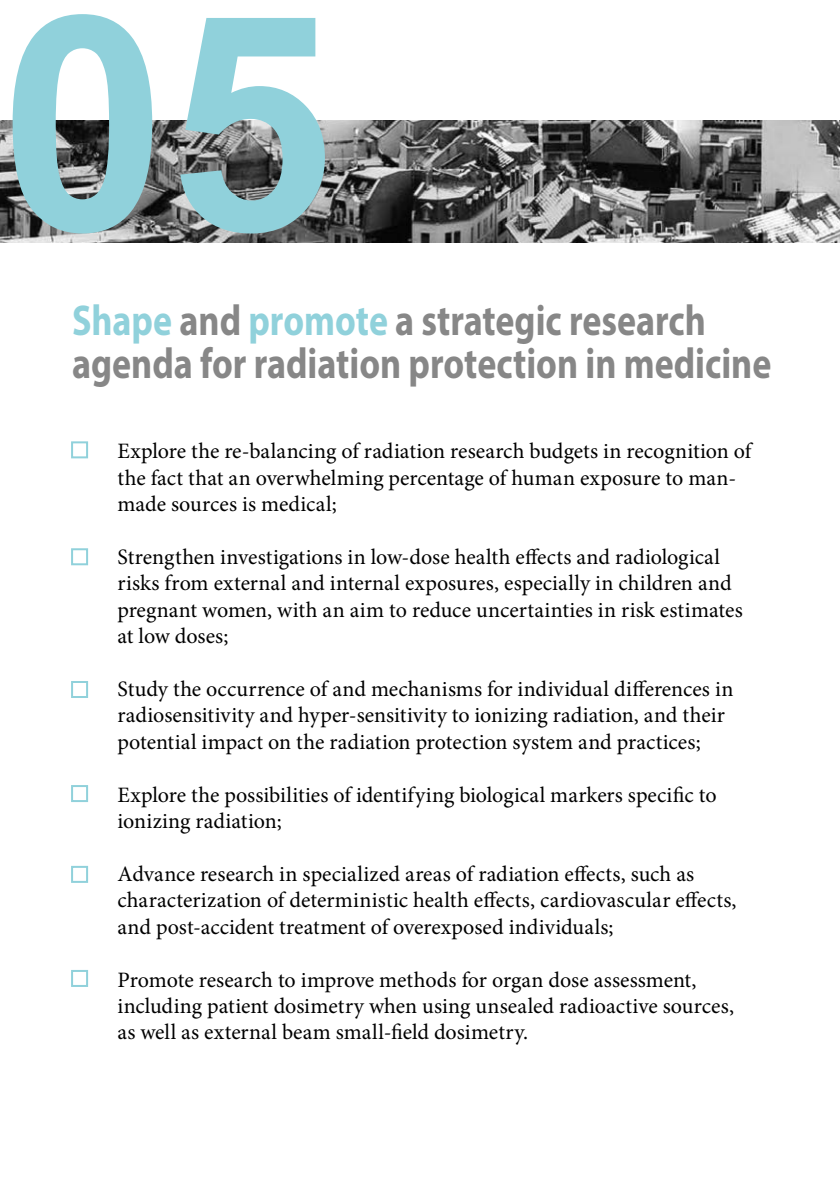
<style>
.page{position:relative;width:840px;height:1191px;background:#fff}
.page>*{position:absolute;margin:0;border:0;box-sizing:border-box;transform-origin:0 0}
.t1{font:700 300px "Arial";color:#90d1db}
.t2{font:700 43.2px/43.2px "Myriad Pro";color:#878787;scale:.83 1}
.t3{font:22px/26.4px "Minion Pro";color:#000}
.s1{color:#90d1db}
</style>
<div class="page">
<img style="left:0;top:121px;width:839px;height:121px">
<div style="left:71px;top:441px;width:17px;height:17px;border:2px solid #90d1db"></div>
<div style="left:71px;top:785px;width:17px;height:17px;border:2px solid #90d1db"></div>
<div style="left:71px;top:866px;width:17px;height:17px;border:2px solid #90d1db"></div>
<div style="left:71px;top:970px;width:17px;height:17px;border:2px solid #90d1db"></div>
<div style="left:71px;top:681px;width:17px;height:17px;border:2px solid #90d1db"></div>
<div style="left:71px;top:548px;width:17px;height:17px;border:2px solid #90d1db"></div>
<h1 class="t1" style="left:0;top:-76px;width:335px">05</h1>
<h2 class="t2" style="left:72px;top:297px;width:843px"><span class="s1">Shape</span> and <span class="s1">promote</span> a strategic research agenda for radiation protection in medicine</h2>
<p class="t3" style="left:117px;top:438px;width:635px">Explore the re-balancing of radiation research budgets in recognition of the fact that an overwhelming percentage of human exposure to man&shy;made sources is medical;</p>
<p class="t3" style="left:117px;top:544px;width:626px">Strengthen investigations in low-dose health effects and radiological risks from external and internal exposures, especially in children and pregnant women, with an aim to reduce uncertainties in risk estimates at low doses;</p>
<p class="t3" style="left:117px;top:676px;width:617px">Study the occurrence of and mechanisms for individual differences in radiosensitivity and hyper-sensitivity to ionizing radiation, and their potential impact on the radiation protection system and practices;</p>
<p class="t3" style="left:117px;top:781px;width:600px">Explore the possibilities of identifying biological markers specific to ionizing radiation;</p>
<p class="t3" style="left:117px;top:860px;width:620px">Advance research in specialized areas of radiation effects, such as characterization of deterministic health effects, cardiovascular effects, and post-accident treatment of overexposed individuals;</p>
<p class="t3" style="left:117px;top:966px;width:617px">Promote research to improve methods for organ dose assessment, including patient dosimetry when using unsealed radioactive sources, as well as external beam small-field dosimetry.</p>
</div>
